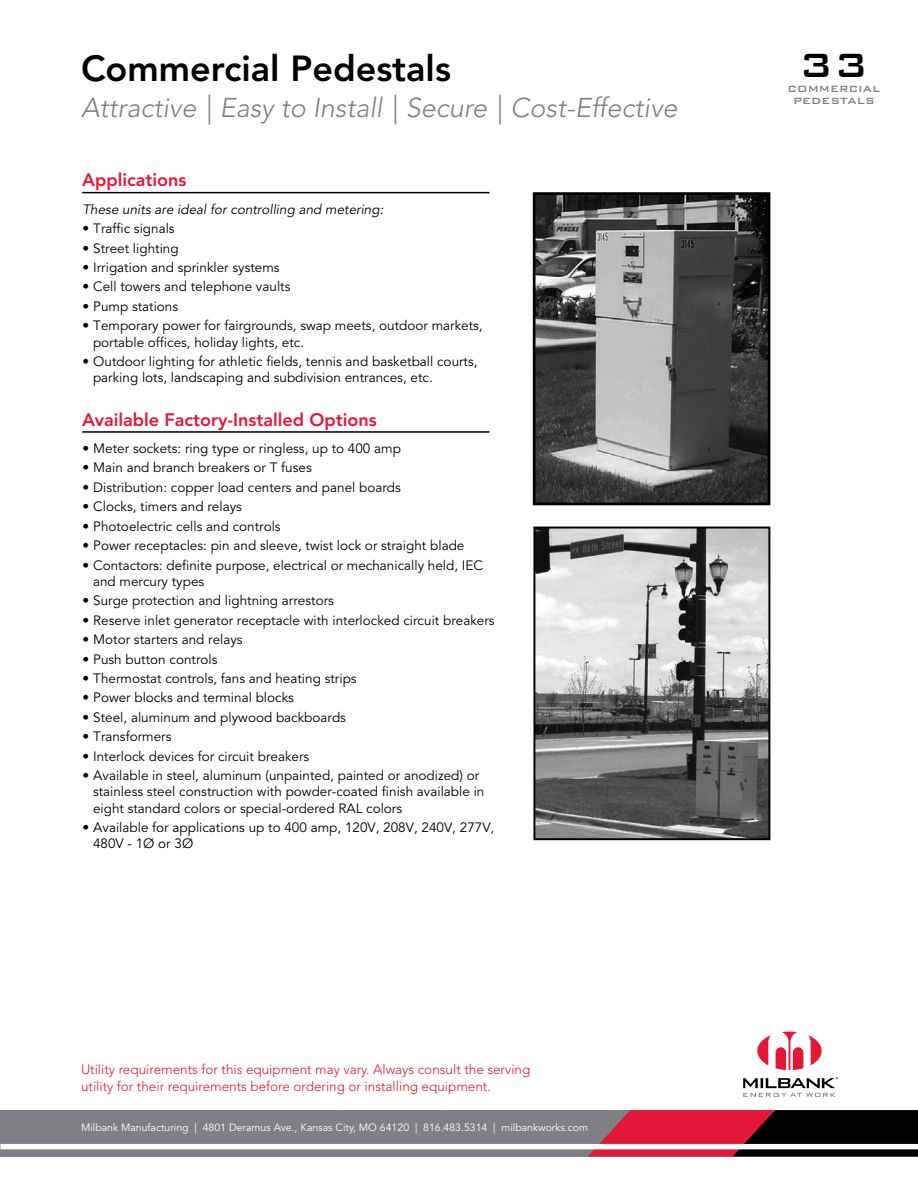
<style>
.page{position:relative;width:918px;height:1188px;background:#fff}
.page>*{position:absolute;margin:0;border:0;box-sizing:border-box;transform-origin:0 0}
.t1{font:700 45px "AG Bank Gothic Pln";color:#000}
.t2{font:800 36px "Avenir LT Std";color:#000}
.t3{font:italic 300 27px "Avenir LT Std";color:#7e8083}
.t4{font:800 18px "Avenir LT Std";color:#e31837}
.t5{font:13.5px/16.2px "Avenir LT Std";color:#000}
.t6{font:300 13.5px/16.5px "Avenir LT Std";color:#e31837}
.t7{font:italic 13.5px "Avenir LT Std";color:#000}
.t8{font:700 12px/12px "AG Bank Gothic Pln";color:#7e8083;text-align:center}
.t9{font:10.5px "Avenir LT Std";color:#fff}
.s1{font-weight:800}
</style>
<div class="page">
<div style="left:0;top:1110px;width:918px;height:46px;background:#7e8083"></div>
<svg style="left:588px;top:1110px;width:330px;height:46px;background:#6d1422"></svg>
<div style="left:0;top:1144px;width:918px;height:6px;background:#fff"></div>
<svg style="left:757px;top:1032px;width:65px;height:38px"></svg>
<svg style="left:743px;top:1077px;width:95px;height:20px"></svg>
<img style="left:537px;top:196px;width:229px;height:305px">
<div style="left:533px;top:192px;width:237px;height:313px;border:3px solid #000"></div>
<img style="left:536px;top:530px;width:231px;height:307px">
<div style="left:533px;top:527px;width:237px;height:313px;border:2px solid #000"></div>
<hr style="left:82px;top:192px;width:407px;height:1px;background:#000">
<hr style="left:82px;top:431px;width:407px;height:2px;background:#000">
<h2 class="t2" style="left:81px;top:47px;width:372px">Commercial Pedestals</h2>
<h3 class="t3" style="left:81px;top:92px;width:598px">Attractive | Easy to Install | Secure | Cost-Effective</h3>
<h3 class="t4" style="left:82px;top:170px;width:106px">Applications</h3>
<p class="t7" style="left:83px;top:201px;width:302px">These units are ideal for controlling and metering:</p>
<p class="t5" style="left:83px;top:221px;width:94px"><span class="s1">•</span> Traffic signals</p>
<p class="t5" style="left:83px;top:240px;width:98px"><span class="s1">•</span> Street lighting</p>
<p class="t5" style="left:83px;top:260px;width:199px"><span class="s1">•</span> Irrigation and sprinkler systems</p>
<p class="t5" style="left:83px;top:279px;width:209px"><span class="s1">•</span> Cell towers and telephone vaults</p>
<p class="t5" style="left:83px;top:299px;width:97px"><span class="s1">•</span> Pump stations</p>
<p class="t5" style="left:93px;top:318px;width:391px;text-indent:-11px"><span class="s1">•</span> Temporary power for fairgrounds, swap meets, outdoor markets, portable offices, holiday lights, etc.</p>
<p class="t5" style="left:93px;top:354px;width:386px;text-indent:-11px"><span class="s1">•</span> Outdoor lighting for athletic fields, tennis and basketball courts, parking lots, landscaping and subdivision entrances, etc.</p>
<h3 class="t4" style="left:82px;top:409px;width:296px">Available Factory-Installed Options</h3>
<p class="t5" style="left:83px;top:441px;width:320px"><span class="s1">•</span> Meter sockets: ring type or ringless, up to 400 amp</p>
<p class="t5" style="left:83px;top:460px;width:231px"><span class="s1">•</span> Main and branch breakers or T fuses</p>
<p class="t5" style="left:83px;top:480px;width:320px"><span class="s1">•</span> Distribution: copper load centers and panel boards</p>
<p class="t5" style="left:83px;top:499px;width:161px"><span class="s1">•</span> Clocks, timers and relays</p>
<p class="t5" style="left:83px;top:518px;width:200px"><span class="s1">•</span> Photoelectric cells and controls</p>
<p class="t5" style="left:83px;top:538px;width:383px"><span class="s1">•</span> Power receptacles: pin and sleeve, twist lock or straight blade</p>
<p class="t5" style="left:93px;top:557px;width:392px;text-indent:-11px"><span class="s1">•</span> Contactors: definite purpose, electrical or mechanically held, IEC and mercury types</p>
<p class="t5" style="left:83px;top:593px;width:253px"><span class="s1">•</span> Surge protection and lightning arrestors</p>
<p class="t5" style="left:83px;top:612px;width:414px"><span class="s1">•</span> Reserve inlet generator receptacle with interlocked circuit breakers</p>
<p class="t5" style="left:83px;top:632px;width:162px"><span class="s1">•</span> Motor starters and relays</p>
<p class="t5" style="left:83px;top:651px;width:136px"><span class="s1">•</span> Push button controls</p>
<p class="t5" style="left:83px;top:671px;width:276px"><span class="s1">•</span> Thermostat controls, fans and heating strips</p>
<p class="t5" style="left:83px;top:690px;width:213px"><span class="s1">•</span> Power blocks and terminal blocks</p>
<p class="t5" style="left:83px;top:710px;width:265px"><span class="s1">•</span> Steel, aluminum and plywood backboards</p>
<p class="t5" style="left:83px;top:729px;width:90px"><span class="s1">•</span> Transformers</p>
<p class="t5" style="left:83px;top:748px;width:228px"><span class="s1">•</span> Interlock devices for circuit breakers</p>
<p class="t5" style="left:93px;top:768px;width:393px;text-indent:-11px"><span class="s1">•</span> Available in steel, aluminum (unpainted, painted or anodized) or stainless steel construction with powder-coated finish available in eight standard colors or special-ordered RAL colors</p>
<p class="t5" style="left:93px;top:820px;width:403px;text-indent:-11px"><span class="s1">•</span> Available for applications up to 400 amp, 120V, 208V, 240V, 277V,<br>480V - 1Ø or 3Ø</p>
<p class="t6" style="left:81px;top:1062px;width:451px">Utility requirements for this equipment may vary. Always consult the serving utility for their requirements before ordering or installing equipment.</p>
<p class="t9" style="left:81px;top:1122px;width:509px">Milbank Manufacturing | 4801 Deramus Ave., Kansas City, MO 64120 | 816.483.5314 | milbankworks.com</p>
<h1 class="t1" style="left:799px;top:43px;width:71px">33</h1>
<p class="t8" style="left:788px;top:83px;width:94px">COMMERCIAL<br>PEDESTALS</p>
</div>
